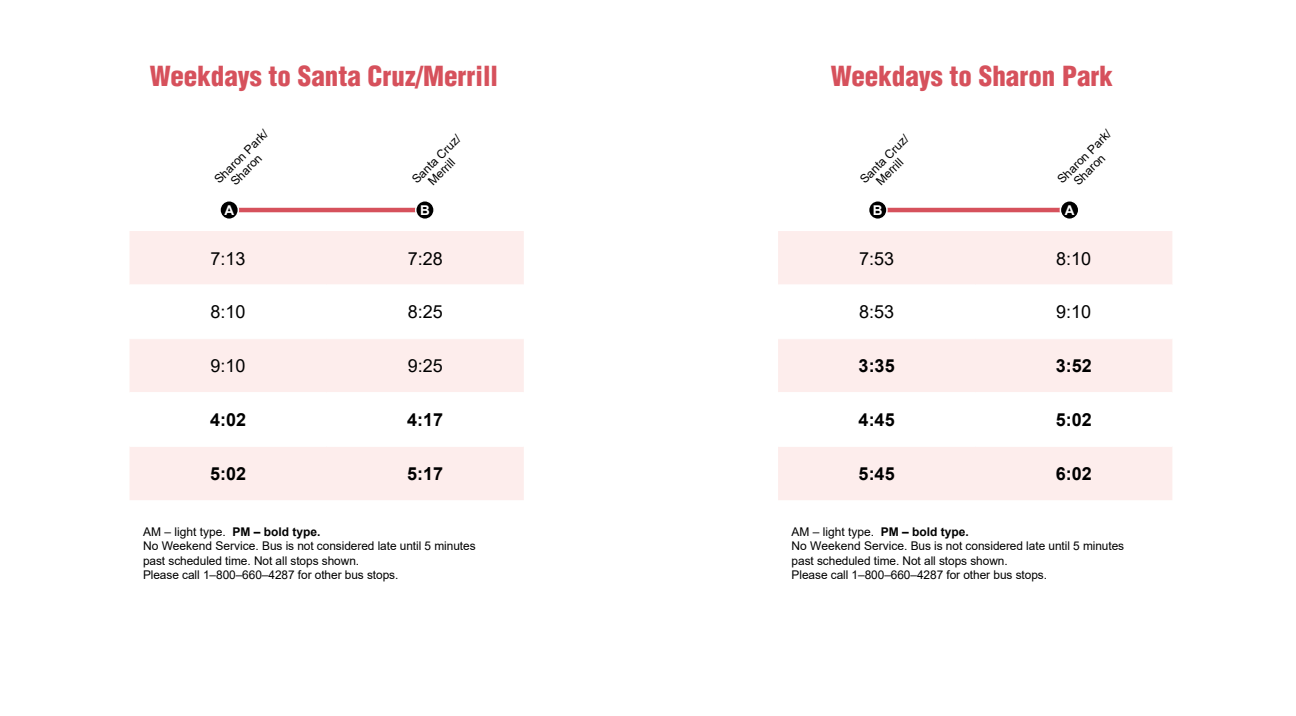
<style>
.page{position:relative;width:1296px;height:716px;background:#fff}
.page>*{position:absolute;margin:0;border:0;box-sizing:border-box;transform-origin:0 0}
.t1{font:900 condensed 27px "Helvetica";color:#d6515c}
.t2{font:18px "Arial";color:#000}
.t3{font:700 18px "Arial";color:#000}
.t4{font:700 13.5px "Arial";color:#fff}
.t5{font:12px/14.4px "Arial";letter-spacing:-.005em;color:#000}
.s1{font-weight:700}
</style>
<div class="page">
<svg style="left:130px;top:231px;width:394px;height:269px;fill:#fdedec"></svg>
<hr style="left:130px;top:284px;width:197px;height:1px;background:#fff">
<hr style="left:327px;top:284px;width:197px;height:1px;background:#fff">
<hr style="left:130px;top:338px;width:197px;height:1px;background:#fff">
<hr style="left:327px;top:338px;width:197px;height:1px;background:#fff">
<hr style="left:130px;top:392px;width:197px;height:1px;background:#fff">
<hr style="left:327px;top:392px;width:197px;height:1px;background:#fff">
<hr style="left:130px;top:446px;width:197px;height:1px;background:#fff">
<hr style="left:327px;top:446px;width:197px;height:1px;background:#fff">
<svg style="left:778px;top:231px;width:394px;height:269px;fill:#fdedec"></svg>
<hr style="left:778px;top:284px;width:197px;height:1px;background:#fff">
<hr style="left:975px;top:284px;width:197px;height:1px;background:#fff">
<hr style="left:778px;top:338px;width:197px;height:1px;background:#fff">
<hr style="left:975px;top:338px;width:197px;height:1px;background:#fff">
<hr style="left:778px;top:392px;width:197px;height:1px;background:#fff">
<hr style="left:975px;top:392px;width:197px;height:1px;background:#fff">
<hr style="left:778px;top:446px;width:197px;height:1px;background:#fff">
<hr style="left:975px;top:446px;width:197px;height:1px;background:#fff">
<hr style="left:225px;top:208px;width:206px;height:4px;background:#d6515c">
<hr style="left:873px;top:208px;width:200px;height:4px;background:#d6515c">
<div style="left:416px;top:201px;width:18px;height:18px;background:#000;border-radius:50%"></div>
<div style="left:415px;top:200px;width:20px;height:20px;border:2px solid #fff;border-radius:50%"></div>
<div style="left:869px;top:201px;width:18px;height:18px;background:#000;border-radius:50%"></div>
<div style="left:868px;top:200px;width:20px;height:20px;border:2px solid #fff;border-radius:50%"></div>
<div style="left:220px;top:201px;width:18px;height:18px;background:#000;border-radius:50%"></div>
<div style="left:219px;top:200px;width:20px;height:20px;border:2px solid #fff;border-radius:50%"></div>
<div style="left:1060px;top:201px;width:19px;height:18px;background:#000;border-radius:50%"></div>
<div style="left:1060px;top:200px;width:20px;height:20px;border:2px solid #fff;border-radius:50%"></div>
<h1 class="t1" style="left:150px;top:59px;width:350px">Weekdays to Santa Cruz/Merrill</h1>
<h1 class="t1" style="left:831px;top:59px;width:284px">Weekdays to Sharon Park</h1>
<p class="t5" style="left:219px;top:170px;width:62px;line-height:12.8px;text-indent:-10px;rotate:-45deg">Sharon Park/<br>Sharon</p>
<p class="t5" style="left:1062px;top:170px;width:62px;line-height:12.8px;text-indent:-10px;rotate:-45deg">Sharon Park/<br>Sharon</p>
<p class="t5" style="left:417px;top:170px;width:55px;line-height:12.8px;text-indent:-10px;rotate:-45deg">Santa Cruz/<br>Merrill</p>
<p class="t5" style="left:865px;top:170px;width:55px;line-height:12.8px;text-indent:-10px;rotate:-45deg">Santa Cruz/<br>Merrill</p>
<p class="t4" style="left:225px;top:200px;width:11px">A</p>
<p class="t4" style="left:420px;top:200px;width:11px">B</p>
<p class="t4" style="left:873px;top:200px;width:11px">B</p>
<p class="t4" style="left:1065px;top:200px;width:11px">A</p>
<h2 class="t2" style="left:211px;top:246px;width:37px">7:13</h2>
<h2 class="t2" style="left:408px;top:246px;width:37px">7:28</h2>
<h2 class="t2" style="left:859px;top:246px;width:37px">7:53</h2>
<h2 class="t2" style="left:1056px;top:246px;width:37px">8:10</h2>
<h2 class="t2" style="left:211px;top:299px;width:37px">8:10</h2>
<h2 class="t2" style="left:408px;top:299px;width:37px">8:25</h2>
<h2 class="t2" style="left:859px;top:299px;width:37px">8:53</h2>
<h2 class="t2" style="left:1056px;top:299px;width:37px">9:10</h2>
<h2 class="t2" style="left:211px;top:353px;width:37px">9:10</h2>
<h2 class="t2" style="left:408px;top:353px;width:37px">9:25</h2>
<h2 class="t3" style="left:859px;top:353px;width:38px">3:35</h2>
<h2 class="t3" style="left:1056px;top:353px;width:38px">3:52</h2>
<h2 class="t3" style="left:210px;top:407px;width:38px">4:02</h2>
<h2 class="t3" style="left:407px;top:407px;width:38px">4:17</h2>
<h2 class="t3" style="left:859px;top:407px;width:38px">4:45</h2>
<h2 class="t3" style="left:1056px;top:407px;width:38px">5:02</h2>
<h2 class="t3" style="left:210px;top:460px;width:38px">5:02</h2>
<h2 class="t3" style="left:407px;top:460px;width:38px">5:17</h2>
<h2 class="t3" style="left:859px;top:460px;width:38px">5:45</h2>
<h2 class="t3" style="left:1056px;top:460px;width:38px">6:02</h2>
<p class="t5" style="left:143px;top:524px;width:334px">AM – light type. <span class="s1">PM – bold type.<br></span>No Weekend Service. Bus is not considered late until 5 minutes past scheduled time. Not all stops shown.<br>Please call 1–800–660–4287 for other bus stops.</p>
<p class="t5" style="left:792px;top:524px;width:334px">AM – light type. <span class="s1">PM – bold type.<br></span>No Weekend Service. Bus is not considered late until 5 minutes past scheduled time. Not all stops shown.<br>Please call 1–800–660–4287 for other bus stops.</p>
</div>
